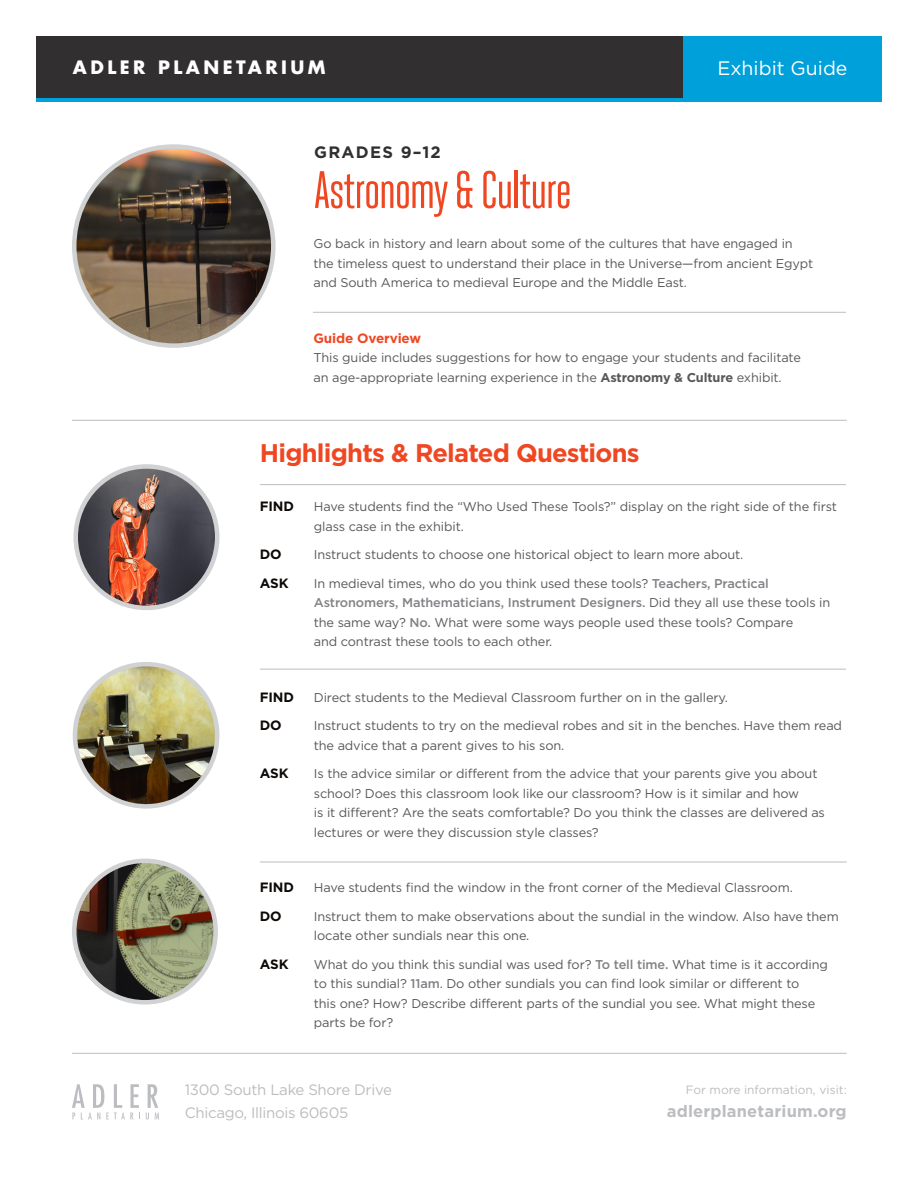
<style>
.page{position:relative;width:918px;height:1188px;background:#fff}
.page>*{position:absolute;margin:0;border:0;box-sizing:border-box;transform-origin:0 0}
.t1{font:52.5px "Heroic Condensed";letter-spacing:-.03em;color:#ef4722}
.t2{font:700 25.5px "Gotham";letter-spacing:-.03em;color:#ef4722}
.t3{font:19.5px "Gotham";color:#fff}
.t4{font:700 18px "Futura Std";letter-spacing:.19em;color:#fff}
.t5{font:700 16.5px "Gotham";letter-spacing:.01em;color:#bcbdc0}
.t6{font:700 16.5px "Gotham";letter-spacing:.08em;color:#312f30}
.t7{font:15px "Gotham";letter-spacing:-.02em;color:#bcbdc0}
.find_do_ask_body{font:700 13.5px "Gotham";letter-spacing:-.01em;color:#0c0806}
.find_do_ask_body-2{font:700 13.5px "Gotham";letter-spacing:-.01em;color:#ef4722}
.find_do_ask_body-3{font:12.75px/19.5px "Gotham";letter-spacing:-.01em;color:#57585a}
.find_do_ask_body-4{font:500 12.75px "Gotham";letter-spacing:-.01em;color:#808285}
.t8{font:12px "Gotham";color:#bcbdc0}
.s1{font-weight:700}
.s2{font-weight:500;color:#808285}
.s3{font-weight:400;color:#57585a}
</style>
<div class="page">
<svg style="left:36px;top:97px;width:846px;height:5px;background:#078ebf"></svg>
<div style="left:671px;top:36px;width:211px;height:61px;background:#00a0da"></div>
<div style="left:36px;top:36px;width:646px;height:61px;background:#312f30"></div>
<hr style="left:72px;top:420px;width:775px;height:1px;background:#bcbdc0">
<hr style="left:313px;top:312px;width:533px;height:1px;background:#bcbdc0">
<img style="left:74px;top:147px;width:199px;height:199px;border-radius:100px">
<div style="left:72px;top:144px;width:204px;height:204px;border:4px solid #d1d2d4;border-radius:50%"></div>
<img style="left:76px;top:466px;width:141px;height:142px;border-radius:71px">
<div style="left:74px;top:464px;width:145px;height:146px;border:4px solid #d1d2d4;border-radius:50%"></div>
<img style="left:74px;top:861px;width:142px;height:141px;border-radius:71px">
<div style="left:72px;top:859px;width:146px;height:146px;border:4px solid #d1d2d4;border-radius:50%"></div>
<svg style="left:72px;top:1084px;width:68px;height:35px"></svg>
<svg style="left:146px;top:1084px;width:13px;height:36px"></svg>
<hr style="left:72px;top:1053px;width:775px;height:1px;background:#bcbdc0">
<hr style="left:260px;top:862px;width:587px;height:1px;background:#bcbdc0">
<hr style="left:260px;top:669px;width:586px;height:1px;background:#bcbdc0">
<hr style="left:260px;top:484px;width:586px;height:1px;background:#bcbdc0">
<img style="left:75px;top:664px;width:142px;height:142px;border-radius:71px">
<div style="left:73px;top:662px;width:146px;height:147px;border:4px solid #d1d2d4;border-radius:50%"></div>
<p class="t4" style="left:73px;top:55px;width:254px">ADLER PLANETARIUM</p>
<p class="t3" style="left:717px;top:57px;width:132px">Exhibit Guide</p>
<p class="t6" style="left:314px;top:142px;width:128px">GRADES 9–12</p>
<p class="t1" style="left:314px;top:161px;width:260px">Astronomy &amp; Culture</p>
<p class="find_do_ask_body-3" style="left:314px;top:234px;width:481px">Go back in history and learn about some of the cultures that have engaged in</p>
<p class="find_do_ask_body-3" style="left:314px;top:253px;width:501px">the timeless quest to understand their place in the Universe—from ancient Egypt and South America to medieval Europe and the Middle East.</p>
<p class="find_do_ask_body-2" style="left:314px;top:330px;width:109px">Guide Overview</p>
<p class="find_do_ask_body-3" style="left:314px;top:348px;width:489px">This guide includes suggestions for how to engage your students and facilitate</p>
<p class="find_do_ask_body-3" style="left:314px;top:367px;width:470px">an age-appropriate learning experience in the <span class="s1">Astronomy &amp; Culture</span> exhibit.</p>
<p class="t2" style="left:260px;top:438px;width:381px">Highlights &amp; Related Questions</p>
<p class="find_do_ask_body" style="left:260px;top:499px;width:36px">FIND</p>
<p class="find_do_ask_body-3" style="left:314px;top:497px;width:525px">Have students find the “Who Used These Tools?” display on the right side of the first</p>
<p class="find_do_ask_body-3" style="left:314px;top:516px;width:151px">glass case in the exhibit.</p>
<p class="find_do_ask_body" style="left:260px;top:547px;width:23px">DO</p>
<p class="find_do_ask_body-3" style="left:314px;top:545px;width:431px">Instruct students to choose one historical object to learn more about.</p>
<p class="find_do_ask_body" style="left:260px;top:575px;width:30px">ASK</p>
<p class="find_do_ask_body-3" style="left:314px;top:573px;width:456px">In medieval times, who do you think used these tools? <span class="s2">Teachers, Practical</span></p>
<p class="find_do_ask_body-4" style="left:314px;top:596px;width:518px">Astronomers, Mathematicians, Instrument Designers. <span class="s3">Did they all use these tools in</span></p>
<p class="find_do_ask_body-3" style="left:314px;top:612px;width:481px">the same way? <span class="s2">No.</span> What were some ways people used these tools? Compare</p>
<p class="find_do_ask_body-3" style="left:314px;top:632px;width:240px">and contrast these tools to each other.</p>
<p class="find_do_ask_body" style="left:260px;top:689px;width:36px">FIND</p>
<p class="find_do_ask_body-3" style="left:314px;top:687px;width:416px">Direct students to the Medieval Classroom further on in the gallery.</p>
<p class="find_do_ask_body" style="left:260px;top:718px;width:23px">DO</p>
<p class="find_do_ask_body-3" style="left:314px;top:716px;width:530px">Instruct students to try on the medieval robes and sit in the benches. Have them read</p>
<p class="find_do_ask_body-3" style="left:314px;top:735px;width:252px">the advice that a parent gives to his son.</p>
<p class="find_do_ask_body" style="left:260px;top:766px;width:30px">ASK</p>
<p class="find_do_ask_body-3" style="left:314px;top:764px;width:505px">Is the advice similar or different from the advice that your parents give you about</p>
<p class="find_do_ask_body-3" style="left:314px;top:783px;width:487px">school? Does this classroom look like our classroom? How is it similar and how</p>
<p class="find_do_ask_body-3" style="left:314px;top:803px;width:513px">is it different? Are the seats comfortable? Do you think the classes are delivered as</p>
<p class="find_do_ask_body-3" style="left:314px;top:822px;width:286px">lectures or were they discussion style classes?</p>
<p class="find_do_ask_body" style="left:260px;top:880px;width:36px">FIND</p>
<p class="find_do_ask_body-3" style="left:314px;top:878px;width:480px">Have students find the window in the front corner of the Medieval Classroom.</p>
<p class="find_do_ask_body" style="left:260px;top:908px;width:23px">DO</p>
<p class="find_do_ask_body-3" style="left:314px;top:906px;width:526px">Instruct them to make observations about the sundial in the window. Also have them</p>
<p class="find_do_ask_body-3" style="left:314px;top:926px;width:217px">locate other sundials near this one.</p>
<p class="find_do_ask_body" style="left:260px;top:956px;width:30px">ASK</p>
<p class="find_do_ask_body-3" style="left:314px;top:954px;width:516px">What do you think this sundial was used for? <span class="s2">To tell time.</span> What time is it according</p>
<p class="find_do_ask_body-3" style="left:314px;top:974px;width:487px">to this sundial? <span class="s2">11am</span>. Do other sundials you can find look similar or different to</p>
<p class="find_do_ask_body-3" style="left:314px;top:993px;width:503px">this one? How? Describe different parts of the sundial you see. What might these</p>
<p class="find_do_ask_body-3" style="left:314px;top:1013px;width:81px">parts be for?</p>
<p class="t7" style="left:185px;top:1082px;width:209px">1300 South Lake Shore Drive</p>
<p class="t7" style="left:185px;top:1104px;width:165px">Chicago, Illinois 60605</p>
<p class="t8" style="left:686px;top:1083px;width:163px">For more information, visit:</p>
<p class="t5" style="left:667px;top:1101px;width:181px">adlerplanetarium.org</p>
</div>
